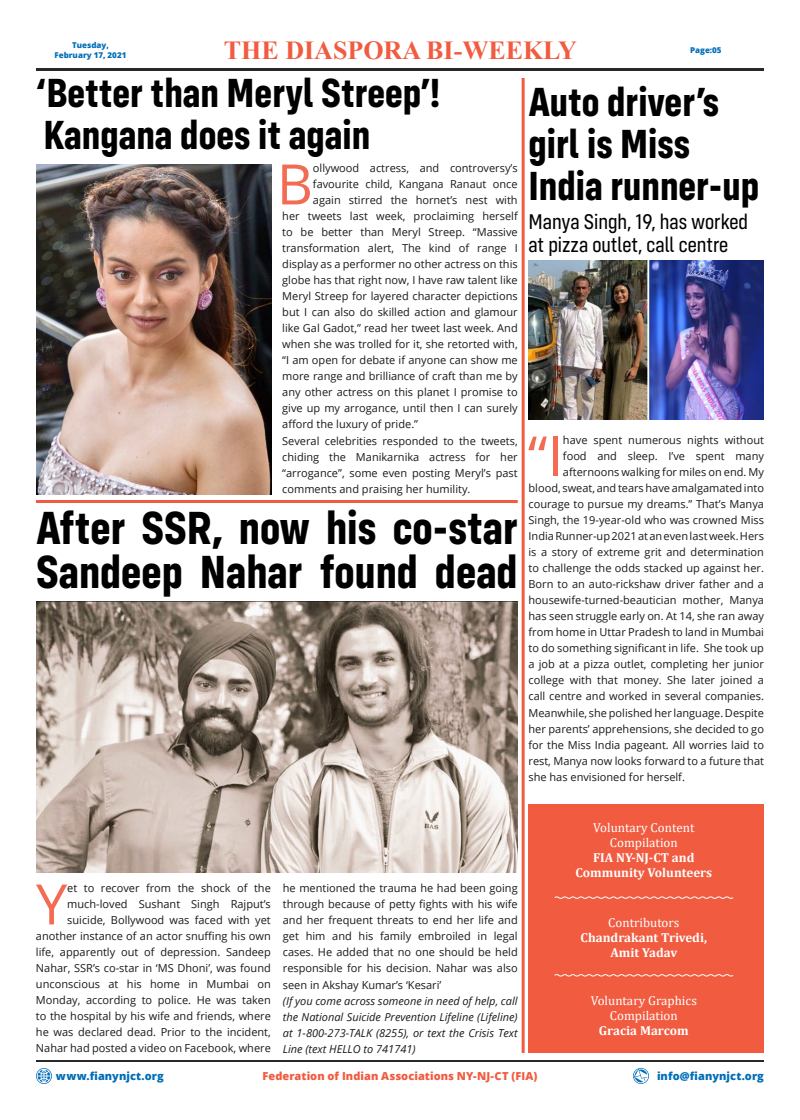
<style>
.page{position:relative;width:800px;height:1120px;background:#fff}
.page>*{position:absolute;margin:0;border:0;box-sizing:border-box;transform-origin:0 0}
.t1{font:55.8px "Open Sans";color:#f36b53}
.t2{font:700 48px/44px "Config Condensed";color:#000}
.t3{font:700 42px/42px "Config Condensed";color:#000}
.t4{font:700 26px "Times New Roman";color:#f15b40}
.t5{font:22px/23px "Config Condensed";color:#000}
.t6{font:700 13px/15px "Cambria";color:#fff;text-align:center}
.t7{font:13px/15px "Cambria";color:#fff;text-align:center}
.t8{font:11px/16px "Open Sans";color:#1a1a1a;text-align:right}
.t9{font:italic 11px/16px "Open Sans";color:#1a1a1a;text-align:justify}
.t10{font:800 11px "Open Sans";letter-spacing:.005em;color:#f15b40}
.t11{font:800 11px "Open Sans";letter-spacing:.005em;color:#006eb7}
.t12{font:800 8px/9.6px "Open Sans";color:#006eb7;text-align:center}
</style>
<div class="page">
<hr style="left:36px;top:68px;width:728px;height:3px;background:#292829">
<hr style="left:36px;top:1060px;width:728px;height:2px;background:#292829">
<svg style="left:633px;top:1068px;width:16px;height:16px"></svg>
<svg style="left:36px;top:1068px;width:16px;height:16px"></svg>
<hr style="left:36px;top:500px;width:482px;height:3px;background:#f15b40">
<hr style="left:522px;top:78px;width:3px;height:975px;background:#f15b40">
<div style="left:529px;top:804px;width:235px;height:249px;background:#f15b40"></div>
<svg style="left:554px;top:896px;width:179px;height:3px"></svg>
<svg style="left:554px;top:974px;width:180px;height:3px"></svg>
<img style="left:36px;top:164px;width:235px;height:331px">
<img style="left:36px;top:602px;width:481px;height:271px">
<img style="left:529px;top:260px;width:235px;height:160px">
<p class="t12" style="left:55px;top:40px;width:73px">Tuesday,<br>February 17, 2021</p>
<h3 class="t4" style="left:224px;top:31px;width:355px">THE DIASPORA BI-WEEKLY</h3>
<p class="t12" style="left:690px;top:45px;width:33px">Page:05</p>
<h3 class="t3" style="left:36px;top:72px;width:405px">‘Better than Meryl Streep’!<br>Kangana does it again</h3>
<h3 class="t3" style="left:529px;top:81px;width:232px">Auto driver’s girl is Miss<br>India runner-up</h3>
<h1 class="t1" style="left:277px;top:146px;width:38px">B</h1>
<p class="t8" style="left:313px;top:160px;width:206px">ollywood actress, and controversy’s</p>
<p class="t8" style="left:313px;top:176px;width:206px">favourite child, Kangana Ranaut once</p>
<p class="t8" style="left:313px;top:192px;width:206px">again stirred the hornet’s nest with</p>
<p class="t8" style="left:282px;top:208px;width:237px">her tweets last week, proclaiming herself</p>
<p class="t8" style="left:282px;top:224px;width:237px">to be better than Meryl Streep. “Massive</p>
<p class="t8" style="left:282px;top:240px;width:237px">transformation alert, The kind of range I</p>
<p class="t8" style="left:282px;top:256px;width:237px">display as a performer no other actress on this</p>
<p class="t8" style="left:282px;top:272px;width:237px">globe has that right now, I have raw talent like</p>
<p class="t8" style="left:282px;top:288px;width:237px">Meryl Streep for layered character depictions</p>
<p class="t8" style="left:282px;top:304px;width:237px">but I can also do skilled action and glamour</p>
<p class="t8" style="left:282px;top:320px;width:237px">like Gal Gadot,” read her tweet last week. And</p>
<p class="t8" style="left:282px;top:336px;width:237px">when she was trolled for it, she retorted with,</p>
<p class="t8" style="left:282px;top:352px;width:237px">“I am open for debate if anyone can show me</p>
<p class="t8" style="left:282px;top:368px;width:237px">more range and brilliance of craft than me by</p>
<p class="t8" style="left:282px;top:384px;width:237px">any other actress on this planet I promise to</p>
<p class="t8" style="left:282px;top:400px;width:237px">give up my arrogance, until then I can surely</p>
<p class="t8" style="left:282px;top:416px;width:137px">afford the luxury of pride.”</p>
<p class="t8" style="left:282px;top:432px;width:237px">Several celebrities responded to the tweets,</p>
<p class="t8" style="left:282px;top:448px;width:237px">chiding the Manikarnika actress for her</p>
<p class="t8" style="left:282px;top:464px;width:237px">“arrogance”, some even posting Meryl’s past</p>
<p class="t8" style="left:282px;top:480px;width:190px">comments and praising her humility.</p>
<h3 class="t5" style="left:529px;top:210px;width:221px">Manya Singh, 19, has worked at pizza outlet, call centre</h3>
<h1 class="t1" style="left:528px;top:418px;width:37px">“I</h1>
<p class="t8" style="left:563px;top:432px;width:203px">have spent numerous nights without</p>
<p class="t8" style="left:563px;top:448px;width:203px">food and sleep. I’ve spent many</p>
<p class="t8" style="left:563px;top:464px;width:203px">afternoons walking for miles on end. My</p>
<p class="t8" style="left:529px;top:480px;width:237px">blood, sweat, and tears have amalgamated into</p>
<p class="t8" style="left:529px;top:496px;width:237px">courage to pursue my dreams.” That’s Manya</p>
<p class="t8" style="left:529px;top:512px;width:237px">Singh, the 19-year-old who was crowned Miss</p>
<p class="t8" style="left:529px;top:528px;width:237px">India Runner-up 2021 at an even last week. Hers</p>
<p class="t8" style="left:529px;top:544px;width:237px">is a story of extreme grit and determination</p>
<p class="t8" style="left:529px;top:560px;width:237px">to challenge the odds stacked up against her.</p>
<p class="t8" style="left:529px;top:576px;width:237px">Born to an auto-rickshaw driver father and a</p>
<p class="t8" style="left:529px;top:592px;width:237px">housewife-turned-beautician mother, Manya</p>
<p class="t8" style="left:529px;top:608px;width:237px">has seen struggle early on. At 14, she ran away</p>
<p class="t8" style="left:529px;top:624px;width:237px">from home in Uttar Pradesh to land in Mumbai</p>
<p class="t8" style="left:529px;top:640px;width:237px">to do something significant in life. She took up</p>
<p class="t8" style="left:529px;top:656px;width:237px">a job at a pizza outlet, completing her junior</p>
<p class="t8" style="left:529px;top:672px;width:237px">college with that money. She later joined a</p>
<p class="t8" style="left:529px;top:688px;width:237px">call centre and worked in several companies.</p>
<p class="t8" style="left:529px;top:704px;width:237px">Meanwhile, she polished her language. Despite</p>
<p class="t8" style="left:529px;top:720px;width:237px">her parents’ apprehensions, she decided to go</p>
<p class="t8" style="left:529px;top:736px;width:237px">for the Miss India pageant. All worries laid to</p>
<p class="t8" style="left:529px;top:752px;width:237px">rest, Manya now looks forward to a future that</p>
<p class="t8" style="left:529px;top:768px;width:158px">she has envisioned for herself.</p>
<h2 class="t2" style="left:36px;top:506px;width:483px">After SSR, now his co-star<br>Sandeep Nahar found dead</h2>
<p class="t8" style="left:36px;top:880px;width:236px">et to recover from the shock of the much-loved Sushant Singh Rajput’s suicide, Bollywood was faced with yet another instance of an actor snuffing his own life, apparently out of depression. Sandeep Nahar, SSR’s co-star in ‘MS Dhoni’, was found unconscious at his home in Mumbai on Monday, according to police. He was taken to the hospital by his wife and friends, where he was declared dead. Prior to the incident, Nahar had posted a video on Facebook, where</p>
<p class="t8" style="left:283px;top:880px;width:236px;text-align:justify">he mentioned the trauma he had been going through because of petty fights with his wife and her frequent threats to end her life and get him and his family embroiled in legal cases. He added that no one should be held responsible for his decision. Nahar was also seen in Akshay Kumar’s ‘Kesari’</p>
<h1 class="t1" style="left:36px;top:866px;width:33px">Y</h1>
<p class="t9" style="left:283px;top:992px;width:236px">(If you come across someone in need of help, call the National Suicide Prevention Lifeline (Lifeline) at 1-800-273-TALK (8255), or text the Crisis Text Line (text HELLO to 741741)</p>
<p class="t7" style="left:593px;top:820px;width:103px">Voluntary Content<br>Compilation</p>
<p class="t6" style="left:575px;top:849px;width:138px">FIA NY-NJ-CT and<br>Community Volunteers</p>
<p class="t7" style="left:608px;top:915px;width:73px">Contributors</p>
<p class="t6" style="left:581px;top:929px;width:128px">Chandrakant Trivedi,<br>Amit Yadav</p>
<p class="t7" style="left:591px;top:993px;width:108px">Voluntary Graphics<br>Compilation</p>
<p class="t6" style="left:599px;top:1023px;width:91px">Gracia Marcom</p>
<p class="t11" style="left:56px;top:1068px;width:109px">www.fianynjct.org</p>
<p class="t10" style="left:263px;top:1068px;width:276px">Federation of Indian Associations NY-NJ-CT (FIA)</p>
<p class="t11" style="left:657px;top:1068px;width:108px">info@fianynjct.org</p>
</div>
